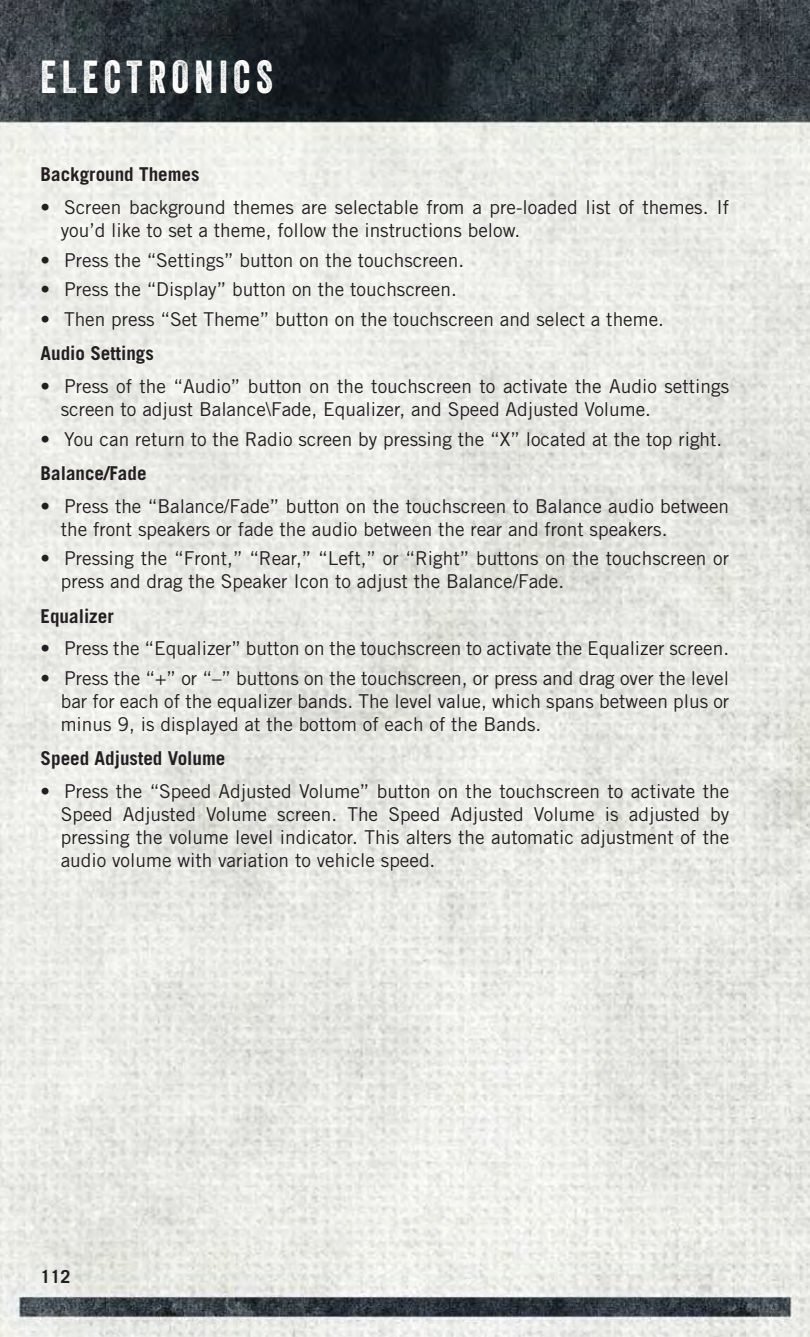
<style>
.page{position:relative;width:810px;height:1337px;background:#fff}
.page>*{position:absolute;margin:0;border:0;box-sizing:border-box;transform-origin:0 0}
.t1{font:45px "Veneer";letter-spacing:.14em;color:#fff;scale:.9 1}
.t2{font:19.12px/22.9px "Trade Gothic LT Std";color:#231f20}
.t3{font:700 19.12px "Trade Gothic LT Std";color:#231f20}
.t4{font:700 18px "Trade Gothic LT Std";color:#231f20}
</style>
<div class="page">
<img style="left:0;top:0;width:810px;height:1336px">
<h1 class="t1" style="left:40px;top:51px;width:260px">ELECTRONICS</h1>
<p class="t3" style="left:41px;top:168px;width:161px">Background Themes</p>
<p class="t2" style="left:61px;top:197px;width:670px;text-indent:-20px">• Screen background themes are selectable from a pre-loaded list of themes. If you’d like to set a theme, follow the instructions below.</p>
<p class="t2" style="left:41px;top:250px;width:425px">• Press the “Settings” button on the touchscreen.</p>
<p class="t2" style="left:41px;top:280px;width:418px">• Press the “Display” button on the touchscreen.</p>
<p class="t2" style="left:41px;top:309px;width:625px">• Then press “Set Theme” button on the touchscreen and select a theme.</p>
<p class="t3" style="left:41px;top:347px;width:115px">Audio Settings</p>
<p class="t2" style="left:61px;top:376px;width:670px;text-indent:-20px">• Press of the “Audio” button on the touchscreen to activate the Audio settings screen to adjust Balance\Fade, Equalizer, and Speed Adjusted Volume.</p>
<p class="t2" style="left:41px;top:429px;width:683px">• You can return to the Radio screen by pressing the “X” located at the top right.</p>
<p class="t3" style="left:41px;top:466px;width:108px">Balance/Fade</p>
<p class="t2" style="left:61px;top:496px;width:670px;text-indent:-20px">• Press the “Balance/Fade” button on the touchscreen to Balance audio between the front speakers or fade the audio between the rear and front speakers.</p>
<p class="t2" style="left:61px;top:549px;width:670px;text-indent:-20px">• Pressing the “Front,” “Rear,” “Left,” or “Right” buttons on the touchscreen or press and drag the Speaker Icon to adjust the Balance/Fade.</p>
<p class="t3" style="left:41px;top:609px;width:75px">Equalizer</p>
<p class="t2" style="left:41px;top:639px;width:690px">• Press the “Equalizer” button on the touchscreen to activate the Equalizer screen.</p>
<p class="t2" style="left:61px;top:668px;width:670px;text-align:justify;text-indent:-20px">• Press the “+” or “–” buttons on the touchscreen, or press and drag over the level bar for each of the equalizer bands. The level value, which spans between plus or minus 9, is displayed at the bottom of each of the Bands.</p>
<p class="t3" style="left:41px;top:751px;width:186px">Speed Adjusted Volume</p>
<p class="t2" style="left:61px;top:781px;width:670px;text-align:justify;text-indent:-20px">• Press the “Speed Adjusted Volume” button on the touchscreen to activate the Speed Adjusted Volume screen. The Speed Adjusted Volume is adjusted by pressing the volume level indicator. This alters the automatic adjustment of the audio volume with variation to vehicle speed.</p>
<p class="t4" style="left:40px;top:1269px;width:31px">112</p>
</div>
